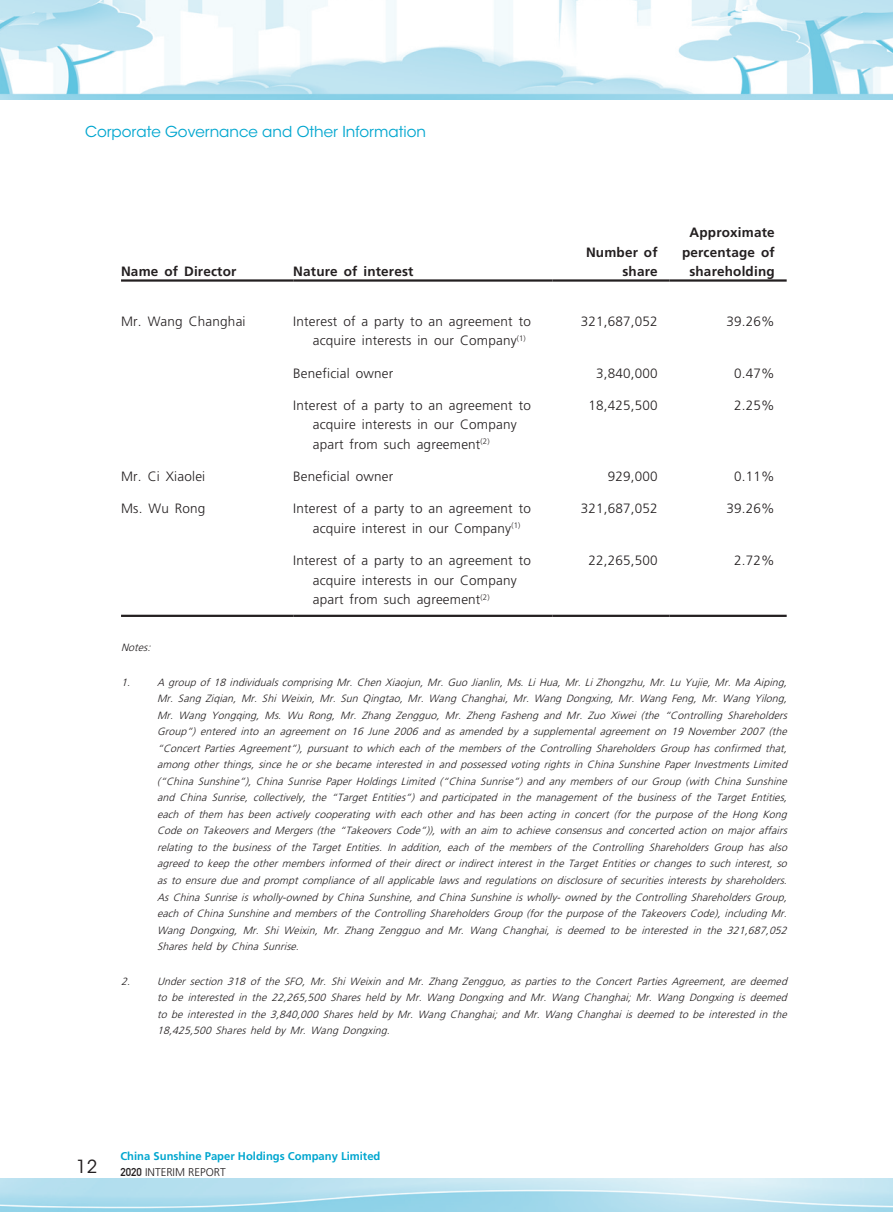
<style>
.page{position:relative;width:893px;height:1212px;background:#fff}
.page>*{position:absolute;margin:0;border:0;box-sizing:border-box;transform-origin:0 0}
.t1{font:18px "ITC Avant Garde Std";color:#231f20}
.t2{font:15px "ITC Avant Garde Std";color:#00a6cf}
._15_Table_Stub{font:300 13.5px/19.5px "Frutiger LT Std";letter-spacing:.015em;color:#231f20}
._31_table_tab_6pt{font:300 13.5px "Frutiger LT Std";letter-spacing:.015em;color:#231f20}
._31_table_tab_6pt-2{font:700 13.5px/19.5px "Frutiger LT Std";letter-spacing:.015em;color:#231f20;text-align:right}
._15_Table_Stub-2{font:700 13.5px "Frutiger LT Std";letter-spacing:.015em;color:#231f20}
.t3{font:700 11.25px/16px "Frutiger LT Std";color:#00a6cf}
._22____IN2__Note{font:italic 300 10.5px/16.5px "Frutiger LT Std";color:#231f20;text-align:justify}
.s1{font-family:"DIN Alternate";color:#231f20}
.s2{font-weight:300;color:#231f20}
</style>
<div class="page">
<img style="left:0;top:0;width:893px;height:99px">
<hr style="left:121px;top:279px;width:172px;height:3px;background:#231f20">
<hr style="left:293px;top:279px;width:260px;height:3px;background:#231f20">
<hr style="left:553px;top:279px;width:117px;height:3px;background:#231f20">
<hr style="left:670px;top:279px;width:117px;height:3px;background:#231f20">
<hr style="left:121px;top:615px;width:172px;height:2px;background:#231f20">
<hr style="left:293px;top:615px;width:260px;height:2px;background:#231f20">
<hr style="left:553px;top:615px;width:117px;height:2px;background:#231f20">
<hr style="left:670px;top:615px;width:117px;height:2px;background:#231f20">
<h2 class="t2" style="left:85px;top:123px;width:342px">Corporate Governance and Other Information</h2>
<p class="_15_Table_Stub-2" style="left:121px;top:264px;width:117px">Name of Director</p>
<p class="_15_Table_Stub-2" style="left:293px;top:264px;width:122px">Nature of interest</p>
<p class="_31_table_tab_6pt-2" style="left:586px;top:242px;width:73px">Number of share</p>
<p class="_31_table_tab_6pt-2" style="left:682px;top:223px;width:94px;text-align:center">Approximate percentage of shareholding</p>
<p class="_15_Table_Stub" style="left:121px;top:312px;width:126px">Mr. Wang Changhai</p>
<p class="_15_Table_Stub" style="left:313px;top:312px;width:220px;text-indent:-20px">Interest of a party to an agreement to acquire interests in our Company<sup>(1)</sup></p>
<p class="_31_table_tab_6pt" style="left:581px;top:314px;width:78px">321,687,052</p>
<p class="_31_table_tab_6pt" style="left:726px;top:314px;width:50px">39.26%</p>
<p class="_15_Table_Stub" style="left:293px;top:363px;width:101px">Beneficial owner</p>
<p class="_31_table_tab_6pt" style="left:596px;top:365px;width:63px">3,840,000</p>
<p class="_31_table_tab_6pt" style="left:734px;top:365px;width:42px">0.47%</p>
<p class="_15_Table_Stub" style="left:313px;top:396px;width:220px;text-indent:-20px">Interest of a party to an agreement to acquire interests in our Company apart from such agreement<sup>(2)</sup></p>
<p class="_31_table_tab_6pt" style="left:588px;top:398px;width:71px">18,425,500</p>
<p class="_31_table_tab_6pt" style="left:734px;top:398px;width:42px">2.25%</p>
<p class="_15_Table_Stub" style="left:121px;top:467px;width:86px">Mr. Ci Xiaolei</p>
<p class="_15_Table_Stub" style="left:293px;top:467px;width:101px">Beneficial owner</p>
<p class="_31_table_tab_6pt" style="left:608px;top:469px;width:51px">929,000</p>
<p class="_31_table_tab_6pt" style="left:734px;top:469px;width:42px">0.11%</p>
<p class="_15_Table_Stub" style="left:121px;top:499px;width:86px">Ms. Wu Rong</p>
<p class="_15_Table_Stub" style="left:313px;top:499px;width:220px;text-indent:-20px">Interest of a party to an agreement to acquire interest in our Company<sup>(1)</sup></p>
<p class="_31_table_tab_6pt" style="left:581px;top:501px;width:78px">321,687,052</p>
<p class="_31_table_tab_6pt" style="left:726px;top:501px;width:50px">39.26%</p>
<p class="_15_Table_Stub" style="left:313px;top:551px;width:220px;text-indent:-20px">Interest of a party to an agreement to acquire interests in our Company apart from such agreement<sup>(2)</sup></p>
<p class="_31_table_tab_6pt" style="left:588px;top:553px;width:71px">22,265,500</p>
<p class="_31_table_tab_6pt" style="left:734px;top:553px;width:42px">2.72%</p>
<p class="_22____IN2__Note" style="left:121px;top:640px;width:34px">Notes:</p>
<p class="_22____IN2__Note" style="left:157px;top:674px;width:635px;text-indent:-36px">1. A group of 18 individuals comprising Mr. Chen Xiaojun, Mr. Guo Jianlin, Ms. Li Hua, Mr. Li Zhongzhu, Mr. Lu Yujie, Mr. Ma Aiping, Mr. Sang Ziqian, Mr. Shi Weixin, Mr. Sun Qingtao, Mr. Wang Changhai, Mr. Wang Dongxing, Mr. Wang Feng, Mr. Wang Yilong, Mr. Wang Yongqing, Ms. Wu Rong, Mr. Zhang Zengguo, Mr. Zheng Fasheng and Mr. Zuo Xiwei (the “Controlling Shareholders Group”) entered into an agreement on 16 June 2006 and as amended by a supplemental agreement on 19 November 2007 (the “Concert Parties Agreement”), pursuant to which each of the members of the Controlling Shareholders Group has confirmed that, among other things, since he or she became interested in and possessed voting rights in China Sunshine Paper Investments Limited (“China Sunshine”), China Sunrise Paper Holdings Limited (“China Sunrise”) and any members of our Group (with China Sunshine and China Sunrise, collectively, the “Target Entities”) and participated in the management of the business of the Target Entities, each of them has been actively cooperating with each other and has been acting in concert (for the purpose of the Hong Kong Code on Takeovers and Mergers (the “Takeovers Code”)), with an aim to achieve consensus and concerted action on major affairs relating to the business of the Target Entities. In addition, each of the members of the Controlling Shareholders Group has also agreed to keep the other members informed of their direct or indirect interest in the Target Entities or changes to such interest, so as to ensure due and prompt compliance of all applicable laws and regulations on disclosure of securities interests by shareholders.<br>As China Sunrise is wholly-owned by China Sunshine, and China Sunshine is wholly- owned by the Controlling Shareholders Group, each of China Sunshine and members of the Controlling Shareholders Group (for the purpose of the Takeovers Code), including Mr.<br>Wang Dongxing, Mr. Shi Weixin, Mr. Zhang Zengguo and Mr. Wang Changhai, is deemed to be interested in the 321,687,052<br>Shares held by China Sunrise.</p>
<p class="_22____IN2__Note" style="left:157px;top:973px;width:635px;text-indent:-36px">2. Under section 318 of the SFO, Mr. Shi Weixin and Mr. Zhang Zengguo, as parties to the Concert Parties Agreement, are deemed to be interested in the 22,265,500 Shares held by Mr. Wang Dongxing and Mr. Wang Changhai; Mr. Wang Dongxing is deemed to be interested in the 3,840,000 Shares held by Mr. Wang Changhai; and Mr. Wang Changhai is deemed to be interested in the 18,425,500 Shares held by Mr. Wang Dongxing.</p>
<h1 class="t1" style="left:76px;top:1155px;width:22px">12</h1>
<p class="t3" style="left:120px;top:1148px;width:262px">China Sunshine Paper Holdings Company Limited<br><span class="s1">2020</span> <span class="s2">INTERIM REPORT</span></p>
</div>
